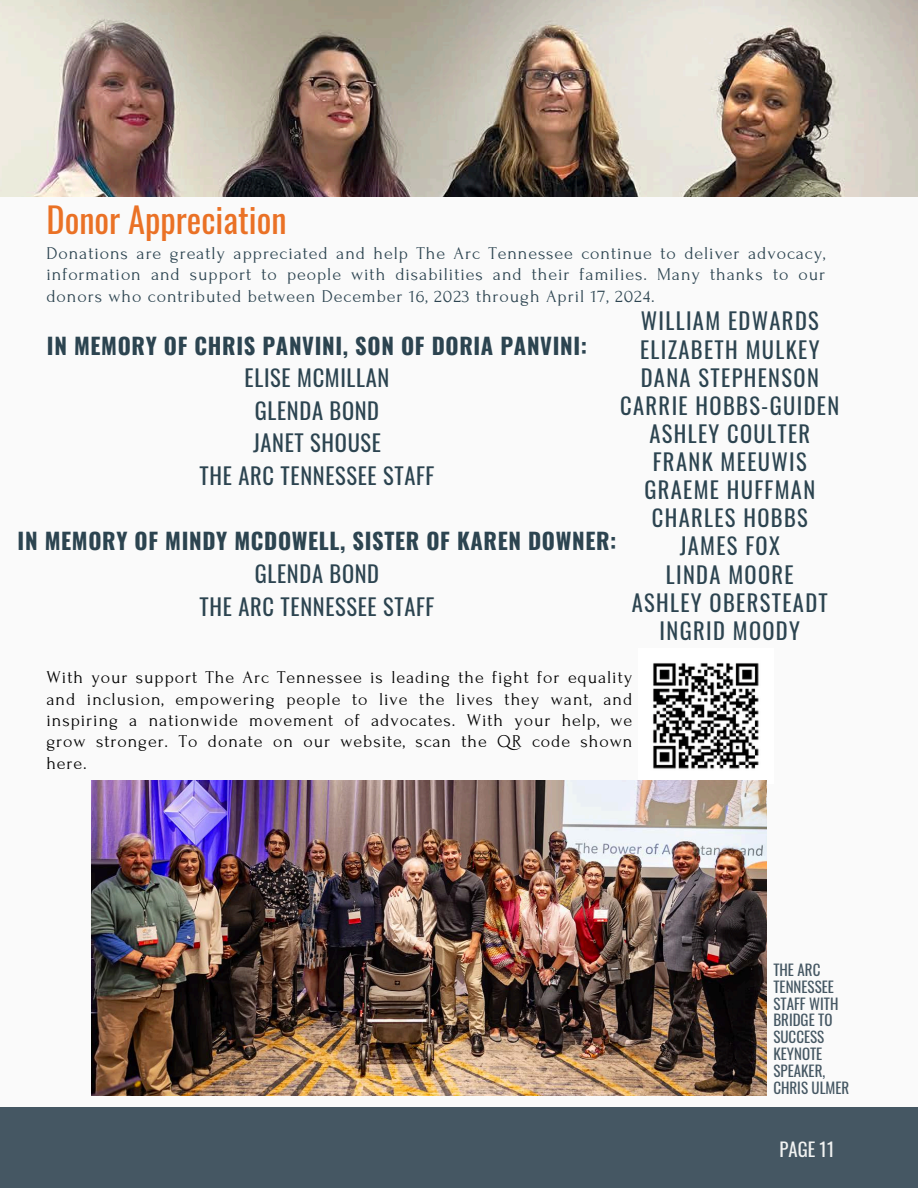
<style>
.page{position:relative;width:918px;height:1188px;background:#fafafa}
.page>*{position:absolute;margin:0;border:0;box-sizing:border-box;transform-origin:0 0}
.t1{font:34.5px "Oswald";color:#ea7125}
.t2{font:22.5px/28.2px "Oswald";letter-spacing:.06em;color:#2c4450;text-align:center}
.t3{font:22.5px/32.7px "Oswald";letter-spacing:.03em;color:#2c4450;text-align:center}
.t4{font:700 22.5px/32.7px "Oswald";letter-spacing:.03em;color:#2c4450;text-align:center}
.t5{font:18.75px "Oswald";color:#f2f3f2}
.t6{font:18px/21.3px "Forum";letter-spacing:.05em;color:#000;text-align:justify}
.t7{font:18px/21.3px "Forum";letter-spacing:.05em;color:#2c4450;text-align:justify}
.t8{font:15px/16.8px "Oswald";color:#455763}
.s1{font-weight:700}
.s2{font-weight:400}
</style>
<div class="page">
<div style="left:0;top:1107px;width:918px;height:81px;background:#455763"></div>
<img style="left:0;top:0;width:918px;height:196px">
<img style="left:638px;top:663px;width:129px;height:118px">
<img style="left:92px;top:781px;width:675px;height:315px">
<h2 class="t1" style="left:47px;top:193px;width:242px">Donor Appreciation</h2>
<h2 class="t7" style="left:47px;top:243px;width:780px">Donations are greatly appreciated and help The Arc Tennessee continue to deliver advocacy, information and support to people with disabilities and their families. Many thanks to our donors who contributed between December 16, 2023 through April 17, 2024.</h2>
<h2 class="t2" style="left:620px;top:306px;width:221px">WILLIAM EDWARDS<br>ELIZABETH MULKEY<br>DANA STEPHENSON<br>CARRIE HOBBS-GUIDEN<br>ASHLEY COULTER<br>FRANK MEEUWIS<br>GRAEME HUFFMAN<br>CHARLES HOBBS<br>JAMES FOX<br>LINDA MOORE<br>ASHLEY OBERSTEADT<br>INGRID MOODY</h2>
<p class="t6" style="left:47px;top:667px;width:587px">With your support The Arc Tennessee is leading the fight for equality and inclusion, empowering people to live the lives they want, and inspiring a nationwide movement of advocates. With your help, we grow stronger. To donate on our website, scan the QR code shown here.</p>
<h4 class="t3" style="left:47px;top:328px;width:542px"><span class="s1">IN MEMORY OF CHRIS PANVINI, SON OF DORIA PANVINI:<br></span>ELISE MCMILLAN<br>GLENDA BOND<br>JANET SHOUSE<br>THE ARC TENNESSEE STAFF</h4>
<p class="t4" style="left:18px;top:524px;width:600px">IN MEMORY OF MINDY MCDOWELL, SISTER OF KAREN DOWNER:<br><span class="s2">GLENDA BOND<br>THE ARC TENNESSEE STAFF</span></p>
<h3 class="t8" style="left:773px;top:961px;width:78px">THE ARC<br>TENNESSEE<br>STAFF WITH<br>BRIDGE TO<br>SUCCESS<br>KEYNOTE<br>SPEAKER,<br>CHRIS ULMER</h3>
<h4 class="t5" style="left:780px;top:1134px;width:56px">PAGE 11</h4>
</div>
